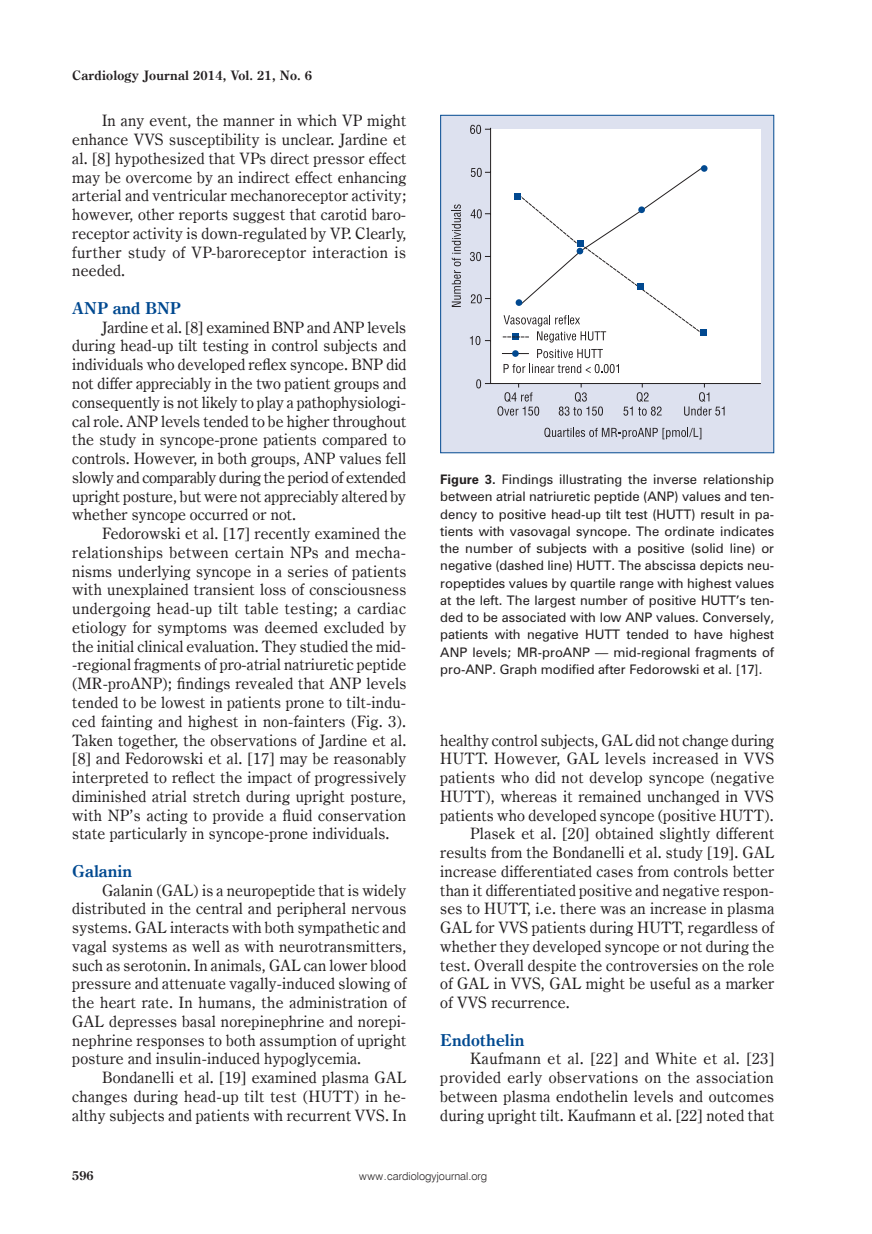
<style>
.page{position:relative;width:872px;height:1234px;background:#fff}
.page>*{position:absolute;margin:0;border:0;box-sizing:border-box;transform-origin:0 0}
._06_-_Śródtytuł_-_2{font:700 16.5px "Century Oldst EU";color:#014990}
._08_-_Tekst{font:15.75px/18.8px "Century Oldst EU";letter-spacing:.015em;color:#231f20;text-align:justify}
.t1{font:700 13.05px "Century Oldst EU";letter-spacing:.015em;color:#231f20}
.t2{font:700 12.75px "Century Oldst EU";color:#231f20}
._15_-_Rycina_-_podpi{font:12px/17.2px "Zurich PL";color:#231f20;text-align:justify}
.t3{font:10.95px "Swis 721 Lt EU";color:#231f20}
.s1{font-weight:700}
</style>
<div class="page">
<div style="left:440px;top:115px;width:334px;height:338px;background:#dde1ef;border:1px solid #014990"></div>
<div style="left:490px;top:129px;width:271px;height:254px;background:#fff"></div>
<svg style="left:470px;top:125px;width:20px;height:9px"></svg>
<svg style="left:470px;top:209px;width:20px;height:9px"></svg>
<svg style="left:470px;top:252px;width:20px;height:9px"></svg>
<svg style="left:471px;top:294px;width:19px;height:9px"></svg>
<svg style="left:470px;top:336px;width:20px;height:9px"></svg>
<hr style="left:490px;top:128px;width:1px;height:255px;background:#231f20">
<svg style="left:476px;top:379px;width:14px;height:9px"></svg>
<hr style="left:490px;top:383px;width:271px;height:1px;background:#231f20">
<svg style="left:471px;top:168px;width:20px;height:9px"></svg>
<svg style="left:544px;top:427px;width:157px;height:12px"></svg>
<svg style="left:497px;top:384px;width:42px;height:31px"></svg>
<svg style="left:559px;top:384px;width:44px;height:31px"></svg>
<svg style="left:623px;top:384px;width:38px;height:31px"></svg>
<svg style="left:684px;top:384px;width:40px;height:31px"></svg>
<svg style="left:537px;top:349px;width:66px;height:9px"></svg>
<svg style="left:503px;top:364px;width:116px;height:9px"></svg>
<svg style="left:452px;top:204px;width:9px;height:103px"></svg>
<svg style="left:502px;top:353px;width:27px;height:1px"></svg>
<svg style="left:502px;top:166px;width:200px;height:176px"></svg>
<div style="left:515px;top:299px;width:7px;height:7px;background:#014990;border-radius:50%"></div>
<div style="left:576px;top:248px;width:7px;height:6px;background:#014990;border-radius:50%"></div>
<div style="left:512px;top:350px;width:7px;height:7px;background:#014990;border-radius:50%"></div>
<div style="left:638px;top:206px;width:7px;height:7px;background:#014990;border-radius:50%"></div>
<div style="left:701px;top:165px;width:6px;height:7px;background:#014990;border-radius:50%"></div>
<div style="left:700px;top:329px;width:7px;height:7px;background:#014990"></div>
<div style="left:637px;top:283px;width:7px;height:6px;background:#014990"></div>
<div style="left:577px;top:240px;width:7px;height:7px;background:#014990"></div>
<div style="left:514px;top:193px;width:7px;height:6px;background:#014990"></div>
<p class="t1" style="left:72px;top:67px;width:241px">Cardiology Journal 2014, Vol. 21, No. 6</p>
<p class="_08_-_Tekst" style="left:72px;top:112px;width:336px;text-indent:30px">In any event, the manner in which VP might enhance VVS susceptibility is unclear. Jardine et al. [8] hypothesized that VPs direct pressor effect may be overcome by an indirect effect enhancing arterial and ventricular mechanoreceptor activity; however, other reports suggest that carotid baro&shy;receptor activity is down-regulated by VP. Clearly, further study of VP-baroreceptor interaction is needed.</p>
<p class="_06_-_Śródtytuł_-_2" style="left:72px;top:298px;width:110px">ANP and BNP</p>
<p class="_08_-_Tekst" style="left:72px;top:318px;width:335px;text-indent:30px">Jardine et al. [8] examined BNP and ANP levels during head-up tilt testing in control subjects and individuals who developed reflex syncope. BNP did not differ appreciably in the two patient groups and consequently is not likely to play a pathophysiologi&shy;cal role. ANP levels tended to be higher throughout the study in syncope-prone patients compared to controls. However, in both groups, ANP values fell slowly and comparably during the period of extended upright posture, but were not appreciably altered by whether syncope occurred or not.</p>
<p class="_08_-_Tekst" style="left:72px;top:524px;width:336px;text-indent:30px">Fedorowski et al. [17] recently examined the relationships between certain NPs and mecha&shy;nisms underlying syncope in a series of patients with unexplained transient loss of consciousness undergoing head-up tilt table testing; a cardiac etiology for symptoms was deemed excluded by the initial clinical evaluation. They studied the mid--regional fragments of pro-atrial natriuretic peptide (MR-proANP); findings revealed that ANP levels tended to be lowest in patients prone to tilt-indu&shy;ced fainting and highest in non-fainters (Fig. 3).<br>Taken together, the observations of Jardine et al. [8] and Fedorowski et al. [17] may be reasonably interpreted to reflect the impact of progressively diminished atrial stretch during upright posture, with NP’s acting to provide a fluid conservation state particularly in syncope-prone individuals.</p>
<p class="_06_-_Śródtytuł_-_2" style="left:72px;top:860px;width:61px">Galanin</p>
<p class="_08_-_Tekst" style="left:72px;top:880px;width:336px;text-indent:30px">Galanin (GAL) is a neuropeptide that is widely distributed in the central and peripheral nervous systems. GAL interacts with both sympathetic and vagal systems as well as with neurotransmitters, such as serotonin. In animals, GAL can lower blood pressure and attenuate vagally-induced slowing of the heart rate. In humans, the administration of GAL depresses basal norepinephrine and norepi&shy;nephrine responses to both assumption of upright posture and insulin-induced hypoglycemia.</p>
<p class="_08_-_Tekst" style="left:72px;top:1068px;width:335px;text-indent:30px">Bondanelli et al. [19] examined plasma GAL changes during head-up tilt test (HUTT) in he&shy;althy subjects and patients with recurrent VVS. In</p>
<p class="_15_-_Rycina_-_podpi" style="left:440px;top:470px;width:335px"><span class="s1">Figure 3.</span> Findings illustrating the inverse relationship between atrial natriuretic peptide (ANP) values and ten&shy;dency to positive head-up tilt test (HUTT) result in pa&shy;tients with vasovagal syncope. The ordinate indicates the number of subjects with a positive (solid line) or negative (dashed line) HUTT. The abscissa depicts neu&shy;ropeptides values by quartile range with highest values at the left. The largest number of positive HUTT’s ten&shy;ded to be associated with low ANP values. Conversely, patients with negative HUTT tended to have highest ANP levels; MR-proANP — mid-regional fragments of pro-ANP. Graph modified after Fedorowski et al. [17].</p>
<p class="_08_-_Tekst" style="left:440px;top:730px;width:335px">healthy control subjects, GAL did not change during HUTT. However, GAL levels increased in VVS patients who did not develop syncope (negative HUTT), whereas it remained unchanged in VVS patients who developed syncope (positive HUTT).</p>
<p class="_08_-_Tekst" style="left:440px;top:824px;width:336px;text-indent:30px">Plasek et al. [20] obtained slightly different results from the Bondanelli et al. study [19]. GAL increase differentiated cases from controls better than it differentiated positive and negative respon&shy;ses to HUTT, i.e. there was an increase in plasma GAL for VVS patients during HUTT, regardless of whether they developed syncope or not during the test. Overall despite the controversies on the role of GAL in VVS, GAL might be useful as a marker of VVS recurrence.</p>
<p class="_06_-_Śródtytuł_-_2" style="left:440px;top:1029px;width:86px">Endothelin</p>
<p class="_08_-_Tekst" style="left:440px;top:1049px;width:336px;text-indent:30px">Kaufmann et al. [22] and White et al. [23] provided early observations on the association between plasma endothelin levels and outcomes during upright tilt. Kaufmann et al. [22] noted that</p>
<p class="t2" style="left:72px;top:1167px;width:23px">596</p>
<p class="t3" style="left:359px;top:1169px;width:129px">www.cardiologyjournal.org</p>
</div>
